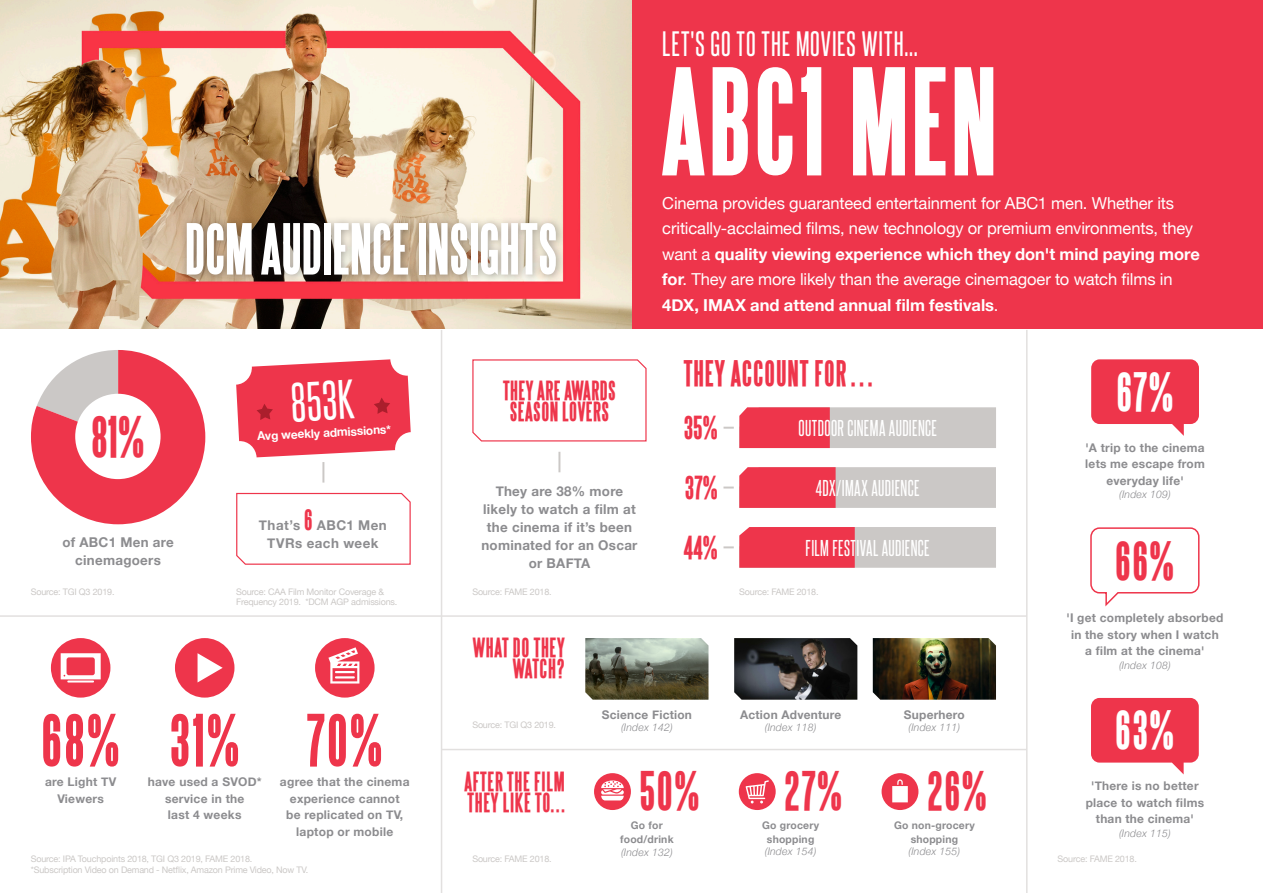
<style>
.page{position:relative;width:1263px;height:893px;background:#fff}
.page>*{position:absolute;margin:0;border:0;box-sizing:border-box;transform-origin:0 0}
.t1{font:700 123px "Steelfish";letter-spacing:.02em;color:#fff}
.Bullets{font:700 60px "Steelfish";color:#ee354b}
.t2{font:700 58.5px "Steelfish";letter-spacing:-.005em;color:#fff}
.t3{font:700 47.7px "Steelfish";color:#ee354b}
.Incoming___director{font:47.25px "Steelfish Rg";color:#fff}
.t4{font:700 45.3px "Steelfish";color:#ee354b}
.Bullets-2{font:700 45px "Steelfish";color:#fff}
.Bullets-3{font:700 45px "Steelfish";color:#ee354b}
.t5{font:30px "Steelfish Rg";letter-spacing:.035em;color:#fff}
.t6{font:700 30px "Steelfish";letter-spacing:.03em;color:#ee354b}
.t7{font:700 27px "Steelfish";color:#ee354b}
.t8{font:700 22.5px/21px "Steelfish";letter-spacing:.03em;color:#ee354b}
.Incoming___director-2{font:19.5px "Steelfish Rg";letter-spacing:.02em;color:#fff}
.t9{font:16.5px/25.5px "Helvetica Neue";letter-spacing:-.01em;color:#fff}
.Bullets-4{font:700 13.5px/18px "Helvetica Neue";letter-spacing:.02em;color:#8c8c8f;text-align:center}
.Incoming___director-3{font:700 13.5px/18px "Helvetica Neue";letter-spacing:.04em;color:#8c8c8f;text-align:center}
.Bullets-5{font:700 12px/16.5px "Helvetica Neue";letter-spacing:.02em;color:#8c8c8f;text-align:center}
.Incoming___director-4{font:700 12px "Helvetica Neue";color:#fff}
.Bullets-6{font:italic 300 10.5px "Helvetica Neue";letter-spacing:.02em;color:#8c8c8f}
.Bullets-7{font:700 10.5px/13.5px "Helvetica Neue";letter-spacing:.02em;color:#8c8c8f;text-align:center}
.t10{font:9px/10.8px "Helvetica Neue";letter-spacing:-.02em;color:#cbc8c6}
.s1{font-family:"Steelfish";font-size:24.15px;color:#ee354b}
.s2{font-weight:700}
.s3{font-weight:300;font-style:italic}
</style>
<div class="page">
<svg style="left:31px;top:350px;width:174px;height:174px"></svg>
<hr style="left:441px;top:330px;width:1px;height:563px;background:#e2e0df">
<hr style="left:1026px;top:330px;width:1px;height:563px;background:#e2e0df">
<div style="left:631px;top:0;width:632px;height:329px;background:#ee354b"></div>
<img style="left:0;top:0;width:631px;height:329px">
<hr style="left:441px;top:615px;width:586px;height:2px;background:#e2e0df">
<hr style="left:441px;top:749px;width:586px;height:1px;background:#e2e0df">
<hr style="left:0;top:615px;width:441px;height:2px;background:#e2e0df">
<div style="left:180px;top:216px;width:385px;height:68px;background:#231f20;opacity:.39"></div>
<img style="left:873px;top:638px;width:123px;height:62px">
<img style="left:734px;top:638px;width:123px;height:62px">
<img style="left:585px;top:638px;width:123px;height:62px">
<div style="left:75px;top:394px;width:86px;height:85px;background:#fff;border-radius:50%"></div>
<svg style="left:51px;top:638px;width:59px;height:60px"></svg>
<svg style="left:175px;top:638px;width:59px;height:60px"></svg>
<svg style="left:315px;top:638px;width:60px;height:60px"></svg>
<svg style="left:723px;top:407px;width:273px;height:41px;background:#d99ba1"></svg>
<svg style="left:723px;top:467px;width:273px;height:41px;background:#da989e"></svg>
<svg style="left:723px;top:527px;width:273px;height:41px;background:#dc8e96"></svg>
<svg style="left:236px;top:492px;width:175px;height:73px"></svg>
<svg style="left:236px;top:359px;width:175px;height:98px;background:#ef5164"></svg>
<hr style="left:322px;top:462px;width:2px;height:21px;background:#cbc8c6">
<div style="left:594px;top:773px;width:37px;height:37px;background:#ee354b;border-radius:50%"></div>
<svg style="left:601px;top:780px;width:23px;height:20px"></svg>
<svg style="left:1090px;top:527px;width:110px;height:80px"></svg>
<svg style="left:1091px;top:698px;width:108px;height:76px;background:#f05365"></svg>
<svg style="left:1091px;top:359px;width:108px;height:77px"></svg>
<svg style="left:472px;top:359px;width:175px;height:83px"></svg>
<hr style="left:558px;top:452px;width:2px;height:20px;background:#cbc8c6">
<div style="left:739px;top:773px;width:37px;height:37px;background:#ee354b;border-radius:50%"></div>
<svg style="left:746px;top:780px;width:23px;height:23px"></svg>
<div style="left:881px;top:773px;width:37px;height:37px;background:#ee354b;border-radius:50%"></div>
<svg style="left:892px;top:779px;width:16px;height:23px"></svg>
<p class="t5" style="left:662px;top:26px;width:257px">LET'S GO TO THE MOVIES WITH...</p>
<p class="t2" style="left:185px;top:214px;width:375px">DCM AUDIENCE INSIGHTS</p>
<p class="t3" style="left:91px;top:408px;width:55px">81%</p>
<p class="Bullets-4" style="left:62px;top:533px;width:113px">of ABC1 Men are cinemagoers</p>
<p class="t10" style="left:31px;top:586px;width:85px">Source: TGI Q3 2019.</p>
<p class="Incoming___director" style="left:289px;top:373px;width:65px;rotate:-3deg">853K</p>
<p class="Incoming___director-4" style="left:257px;top:427px;width:136px;rotate:-3deg">Avg weekly admissions*</p>
<p class="Incoming___director-3" style="left:259px;top:517px;width:129px">That’s <span class="s1">6</span> ABC1 Men<br>TVRs each week</p>
<p class="t10" style="left:236px;top:586px;width:163px">Source: CAA Film Monitor Coverage &amp;<br>Frequency 2019. *DCM AGP admissions.</p>
<p class="t8" style="left:503px;top:380px;width:114px">THEY ARE AWARDS<br>SEASON LOVERS</p>
<p class="Bullets-4" style="left:481px;top:482px;width:158px">They are 38% more likely to watch a film at the cinema if it’s been nominated for an Oscar or BAFTA</p>
<p class="t10" style="left:472px;top:586px;width:81px">Source: FAME 2018.</p>
<p class="t8" style="left:473px;top:637px;width:93px;text-align:right">WHAT DO THEY<br>WATCH?</p>
<p class="t1" style="left:662px;top:49px;width:337px">ABC1 MEN</p>
<p class="t9" style="left:662px;top:191px;width:539px">Cinema provides guaranteed entertainment for ABC1 men. Whether its critically-acclaimed films, new technology or premium environments, they want a <span class="s2">quality viewing experience which they don't mind paying more for</span>. They are more likely than the average cinemagoer to watch films in <span class="s2">4DX, IMAX and attend annual film festivals</span>.</p>
<p class="t6" style="left:684px;top:356px;width:194px">THEY ACCOUNT FOR…</p>
<p class="t7" style="left:684px;top:412px;width:36px">35%</p>
<p class="Incoming___director-2" style="left:798px;top:416px;width:140px">OUTDOOR CINEMA AUDIENCE</p>
<p class="t7" style="left:685px;top:472px;width:35px">37%</p>
<p class="Incoming___director-2" style="left:816px;top:476px;width:105px">4DX/IMAX AUDIENCE</p>
<p class="t7" style="left:684px;top:531px;width:36px">44%</p>
<p class="Incoming___director-2" style="left:806px;top:536px;width:126px">FILM FESTIVAL AUDIENCE</p>
<p class="t10" style="left:739px;top:586px;width:81px">Source: FAME 2018.</p>
<p class="Bullets-2" style="left:1116px;top:365px;width:59px">67%</p>
<p class="Bullets-5" style="left:1085px;top:440px;width:121px">'A trip to the cinema lets me escape from everyday life'</p>
<p class="Bullets-6" style="left:1119px;top:486px;width:53px">(Index 109)</p>
<p class="Bullets-3" style="left:1115px;top:534px;width:61px">66%</p>
<p class="Bullets-5" style="left:1066px;top:610px;width:158px">'I get completely absorbed in the story when I watch a film at the cinema'</p>
<p class="Bullets-6" style="left:1119px;top:657px;width:53px">(Index 108)</p>
<p class="Bullets" style="left:41px;top:705px;width:80px">68%</p>
<p class="Bullets-5" style="left:45px;top:774px;width:73px">are Light TV<br>Viewers</p>
<p class="Bullets" style="left:169px;top:705px;width:72px">31%</p>
<p class="Bullets-5" style="left:148px;top:774px;width:116px">have used a SVOD* service in the<br>last 4 weeks</p>
<p class="Bullets" style="left:307px;top:705px;width:78px">70%</p>
<p class="Bullets-5" style="left:280px;top:774px;width:131px">agree that the cinema experience cannot<br>be replicated on TV, laptop or mobile</p>
<p class="t10" style="left:31px;top:854px;width:223px">Source: IPA Touchpoints 2018, TGI Q3 2019, FAME 2018.</p>
<p class="t10" style="left:31px;top:865px;width:279px">*Subscription Video on Demand - Netflix, Amazon Prime Video, Now TV.</p>
<p class="t10" style="left:472px;top:720px;width:85px">Source: TGI Q3 2019.</p>
<p class="t8" style="left:465px;top:771px;width:102px">AFTER THE FILM<br>THEY LIKE TO...</p>
<p class="t10" style="left:472px;top:854px;width:81px">Source: FAME 2018.</p>
<p class="Bullets-5" style="left:602px;top:707px;width:92px">Science Fiction</p>
<p class="Bullets-6" style="left:621px;top:719px;width:53px">(Index 142)</p>
<p class="t4" style="left:639px;top:764px;width:62px">50%</p>
<p class="Bullets-7" style="left:620px;top:819px;width:55px">Go for food/drink <span class="s3">(Index 132)</span></p>
<p class="Bullets-5" style="left:740px;top:707px;width:103px">Action Adventure</p>
<p class="Bullets-6" style="left:765px;top:719px;width:53px">(Index 118)</p>
<p class="t4" style="left:784px;top:764px;width:60px">27%</p>
<p class="Bullets-7" style="left:762px;top:819px;width:58px">Go grocery shopping</p>
<p class="Bullets-6" style="left:765px;top:843px;width:53px">(Index 154)</p>
<p class="Bullets-5" style="left:904px;top:707px;width:62px">Superhero</p>
<p class="Bullets-6" style="left:908px;top:719px;width:53px">(Index 111)</p>
<p class="t4" style="left:927px;top:764px;width:62px">26%</p>
<p class="Bullets-7" style="left:894px;top:819px;width:82px">Go non-grocery shopping</p>
<p class="Bullets-6" style="left:908px;top:843px;width:53px">(Index 155)</p>
<p class="Bullets-2" style="left:1115px;top:704px;width:61px">63%</p>
<p class="Bullets-5" style="left:1086px;top:778px;width:120px">'There is no better place to watch films than the cinema'</p>
<p class="Bullets-6" style="left:1119px;top:825px;width:53px">(Index 115)</p>
<p class="t10" style="left:1057px;top:854px;width:81px">Source: FAME 2018.</p>
</div>
